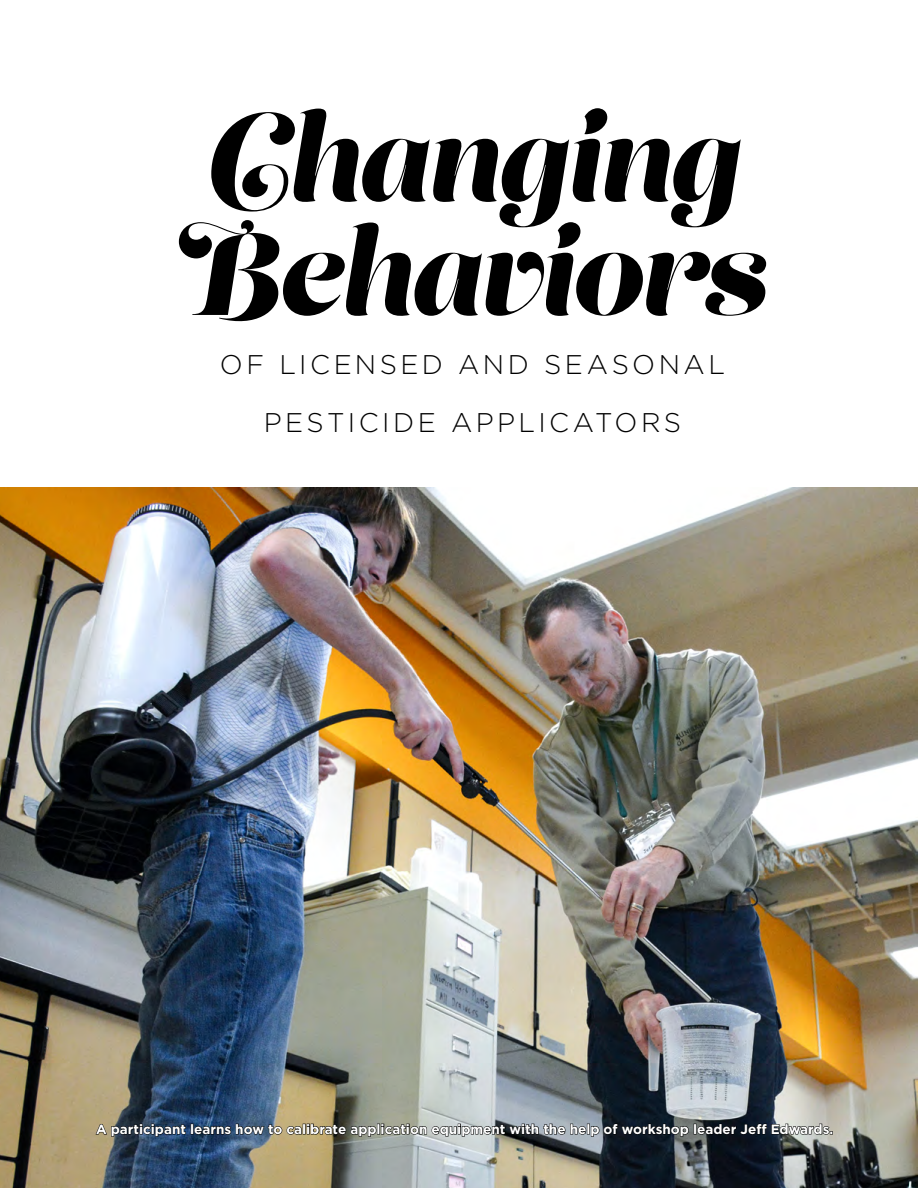
<style>
.page{position:relative;width:918px;height:1188px;background:#fff}
.page>*{position:absolute;margin:0;border:0;box-sizing:border-box;transform-origin:0 0}
.t1{font:117px/114px "Lust Script";letter-spacing:-.01em;color:#000}
.t2{font:300 27px/58.5px "Gotham";letter-spacing:.125em;color:#000;text-align:center}
.t3{font:700 13.5px "Gotham";color:#fff}
</style>
<div class="page">
<img style="left:0;top:487px;width:918px;height:701px">
<img style="left:95px;top:1123px;width:738px;height:14px">
<h1 class="t1" style="left:179px;top:113px;width:589px">Changing<br>Behaviors</h1>
<h2 class="t2" style="left:220px;top:334px;width:507px">OF LICENSED AND SEASONAL<br>PESTICIDE APPLICATORS</h2>
<p class="t3" style="left:96px;top:1120px;width:739px">A participant learns how to calibrate application equipment with the help of workshop leader Jeff Edwards.</p>
</div>
